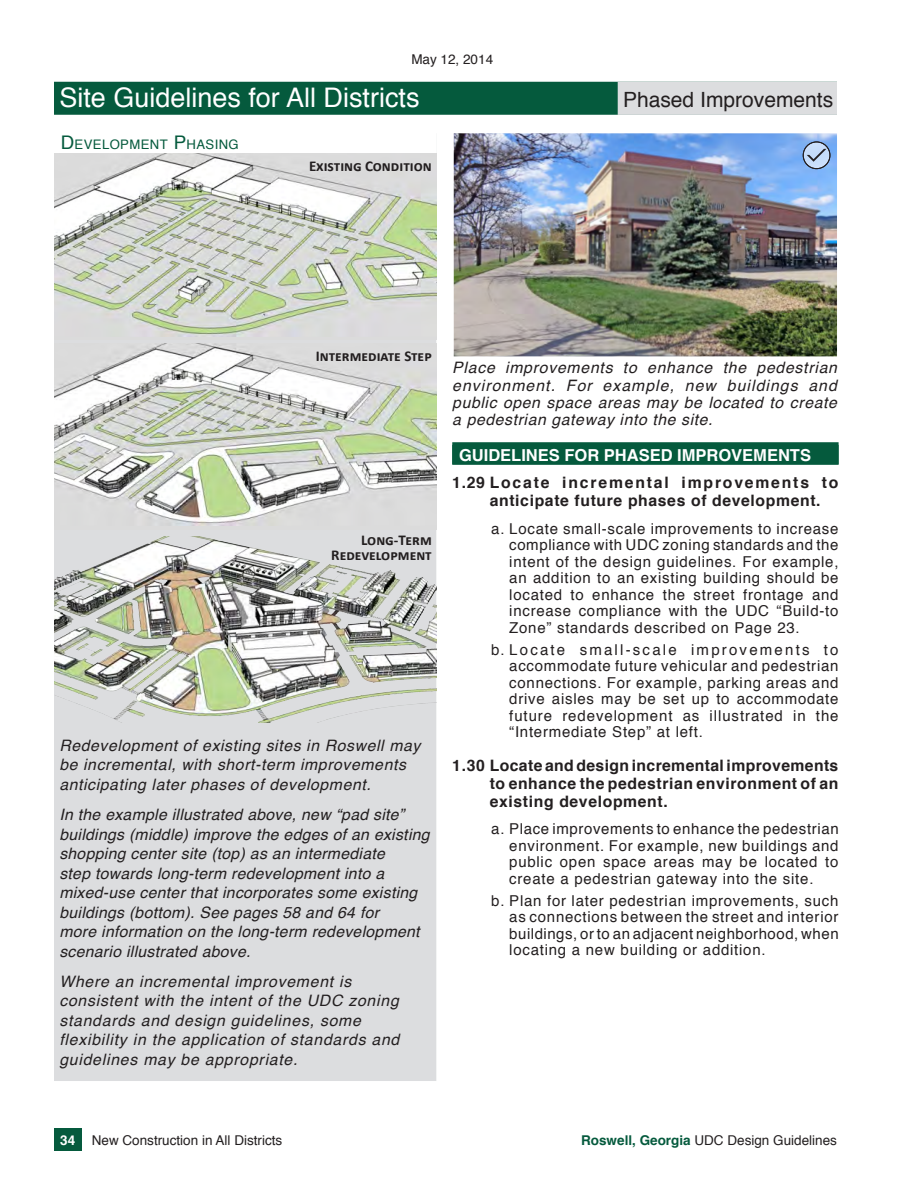
<style>
.page{position:relative;width:918px;height:1188px;background:#fff}
.page>*{position:absolute;margin:0;border:0;box-sizing:border-box;transform-origin:0 0}
.Header_1_-_No_ToC{font:27px "Helvetica";color:#fff}
.Header_2_-_Guideline{font:21px "Helvetica";color:#231f20}
.t1{font:700 16.5px "Helvetica";color:#fff}
.Sidebar_Text{font:italic 15.75px/19.5px "Helvetica";letter-spacing:.04em;color:#231f20}
.Sidebar_Text-2{font:italic 15.75px/19.5px "Helvetica";letter-spacing:.02em;color:#231f20}
.t2{font:700 15.75px/18px "Helvetica";letter-spacing:.04em;color:#231f20}
.t3{font:15px/16.5px "Helvetica";letter-spacing:.05em;color:#231f20;text-align:justify}
.t4{font:700 15px/15px "Calibri";color:#231f20;text-align:right}
.t5{font:13.5px "Helvetica";color:#231f20}
.t6{font:13.2px "Helvetica";letter-spacing:.03em;color:#055a3d}
.s1{font-size:18.75px}
.s2{font-weight:700;color:#fff}
.s3{font-weight:700;color:#055a3d}
</style>
<div class="page">
<div style="left:54px;top:1128px;width:28px;height:23px;background:#055a3d"></div>
<div style="left:54px;top:82px;width:783px;height:33px;background:#055a3d"></div>
<div style="left:618px;top:82px;width:219px;height:33px;background:#dcdddf"></div>
<div style="left:452px;top:442px;width:387px;height:23px;background:#055a3d"></div>
<div style="left:54px;top:153px;width:382px;height:928px;background:#dcdddf"></div>
<img style="left:54px;top:154px;width:382px;height:186px">
<img style="left:54px;top:344px;width:382px;height:186px">
<img style="left:54px;top:536px;width:382px;height:187px">
<img style="left:454px;top:133px;width:383px;height:223px">
<svg style="left:803px;top:142px;width:27px;height:27px"></svg>
<div style="left:803px;top:142px;width:27px;height:27px;border:1px solid #231f20;border-radius:50%"></div>
<svg style="left:807px;top:149px;width:19px;height:13px"></svg>
<p class="t5" style="left:411px;top:49px;width:83px">May 12, 2014</p>
<p class="Header_1_-_No_ToC" style="left:59px;top:76px;width:362px">Site Guidelines for All Districts</p>
<p class="Header_2_-_Guideline" style="left:623px;top:83px;width:212px">Phased Improvements</p>
<p class="t6" style="left:61px;top:134px;width:178px"><span class="s1">D</span> EVELOPMENT <span class="s1">P</span>HASING</p>
<p class="t4" style="left:309px;top:158px;width:124px">Existing Condition</p>
<p class="t4" style="left:316px;top:348px;width:118px">Intermediate Step</p>
<p class="t4" style="left:331px;top:531px;width:102px">Long-Term<br>Redevelopment</p>
<p class="Sidebar_Text" style="left:59px;top:736px;width:362px">Redevelopment of existing sites in Roswell may be incremental, with short-term improvements anticipating later phases of development.</p>
<p class="Sidebar_Text-2" style="left:59px;top:805px;width:372px">In the example illustrated above, new “pad site” buildings (middle) improve the edges of an existing shopping center site (top) as an intermediate<br>step towards long-term redevelopment into a mixed-use center that incorporates some existing buildings (bottom). See pages 58 and 64 for<br>more information on the long-term redevelopment scenario illustrated above.</p>
<p class="Sidebar_Text" style="left:59px;top:972px;width:341px">Where an incremental improvement is consistent with the intent of the UDC zoning standards and design guidelines, some flexibility in the application of standards and guidelines may be appropriate.</p>
<p class="Sidebar_Text" style="left:452px;top:360px;width:386px;line-height:17.2px;text-align:justify">Place improvements to enhance the pedestrian environment. For example, new buildings and public open space areas may be located to create a pedestrian gateway into the site.</p>
<p class="t1" style="left:459px;top:441px;width:354px">GUIDELINES FOR PHASED IMPROVEMENTS</p>
<p class="t2" style="left:490px;top:474px;width:350px;text-indent:-38px">1.29 Locate incremental improvements to anticipate future phases of development.</p>
<p class="t3" style="left:509px;top:521px;width:331px;text-indent:-18px">a. Locate small-scale improvements to increase compliance with UDC zoning standards and the intent of the design guidelines. For example, an addition to an existing building should be located to enhance the street frontage and increase compliance with the UDC “Build-to Zone” standards described on Page 23.</p>
<p class="t3" style="left:509px;top:641px;width:331px;text-indent:-18px">b. Locate small-scale improvements to accommodate future vehicular and pedestrian connections. For example, parking areas and drive aisles may be set up to accommodate future redevelopment as illustrated in the “Intermediate Step” at left.</p>
<p class="t2" style="left:490px;top:757px;width:350px;text-align:justify;text-indent:-38px">1.30 Locate and design incremental improvements to enhance the pedestrian environment of an existing development.</p>
<p class="t3" style="left:509px;top:821px;width:331px;text-indent:-18px">a. Place improvements to enhance the pedestrian environment. For example, new buildings and public open space areas may be located to create a pedestrian gateway into the site.</p>
<p class="t3" style="left:509px;top:893px;width:331px;text-indent:-18px">b. Plan for later pedestrian improvements, such as connections between the street and interior buildings, or to an adjacent neighborhood, when locating a new building or addition.</p>
<p class="t5" style="left:60px;top:1130px;width:224px"><span class="s2">34</span> New Construction in All Districts</p>
<p class="t5" style="left:581px;top:1130px;width:257px"><span class="s3">Roswell, Georgia</span> UDC Design Guidelines</p>
</div>
